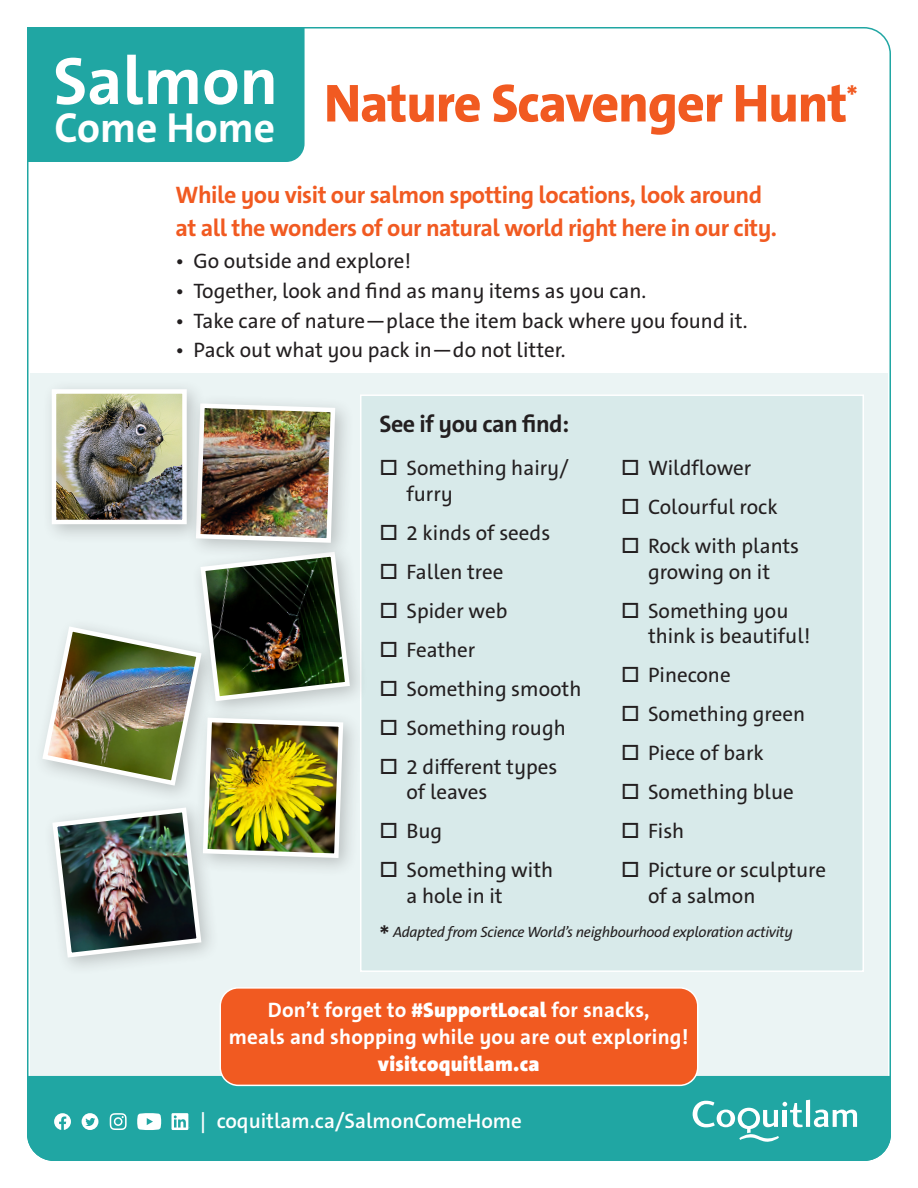
<style>
.page{position:relative;width:918px;height:1188px;background:#fff}
.page>*{position:absolute;margin:0;border:0;box-sizing:border-box;transform-origin:0 0}
.Big_Header{font:700 67.5px "The Sans C5";color:#fff}
.page_hed{font:800 54px "The Sans C5";letter-spacing:-.02em;color:#f15a21}
.Big_Header-2{font:700 42.3px "The Sans C5";color:#fff}
.body{font:700 24px/33px "The Sans C5";letter-spacing:-.02em;color:#f15a21}
.subhead{font:700 24px "The Sans C5";letter-spacing:-.02em;color:#231f20}
.t1{font:21px/25.5px "The Sans C5";color:#231f20}
.body-2{font:700 21px/27px "The Sans C5";letter-spacing:.01em;color:#fff;text-align:center}
.FOOTER_TEXT{font:600 21px "The Sans C5";color:#fff}
.body-3{font:900 21px "The Sans C5";letter-spacing:.01em;color:#fff}
.FOOTNOTE{font:italic 15px "The Sans C5";letter-spacing:-.02em;color:#231f20}
.s1{font-weight:600;font-style:normal;font-size:27px}
.s2{font-weight:900}
</style>
<div class="page">
<div style="left:30px;top:364px;width:858px;height:719px;background:#ebf4f4"></div>
<div style="left:30px;top:140px;width:858px;height:233px;background:#fff"></div>
<div style="left:27px;top:1076px;width:864px;height:85px;background:#20a6a3"></div>
<svg style="left:693px;top:1100px;width:164px;height:42px"></svg>
<svg style="left:137px;top:1113px;width:24px;height:17px"></svg>
<svg style="left:110px;top:1113px;width:17px;height:17px"></svg>
<svg style="left:172px;top:1113px;width:18px;height:17px"></svg>
<svg style="left:54px;top:1113px;width:17px;height:17px"></svg>
<svg style="left:82px;top:1113px;width:16px;height:17px"></svg>
<div style="left:361px;top:395px;width:502px;height:576px;background:#d8eaea"></div>
<div style="left:220px;top:988px;width:478px;height:97px;background:#f15a21;border-radius:18px"></div>
<div style="left:220px;top:987px;width:478px;height:99px;border:2px solid #fff;border-radius:18px"></div>
<div style="left:191px;top:542px;width:178px;height:178px;background:#231f20;opacity:.24"></div>
<div style="left:43px;top:798px;width:178px;height:179px;background:#231f20;opacity:.24"></div>
<div style="left:186px;top:393px;width:169px;height:170px;background:#ebf4f4"></div>
<div style="left:193px;top:708px;width:170px;height:170px;background:#231f20;opacity:.24"></div>
<img style="left:43px;top:402px;width:309px;height:558px">
<div style="left:41px;top:379px;width:165px;height:165px;background:#231f20;opacity:.24"></div>
<img style="left:57px;top:394px;width:125px;height:125px">
<div style="left:52px;top:389px;width:135px;height:135px;border:4px solid #fff"></div>
<div style="left:27px;top:27px;width:278px;height:135px;background:#20a6a3"></div>
<p class="Big_Header" style="left:53px;top:38px;width:226px">Salmon</p>
<p class="Big_Header-2" style="left:55px;top:100px;width:222px">Come Home</p>
<p class="page_hed" style="left:324px;top:69px;width:535px">Nature Scavenger Hunt<sup>*</sup></p>
<p class="body" style="left:176px;top:179px;width:603px">While you visit our salmon spotting locations, look around at all the wonders of our natural world right here in our city.</p>
<p class="t1" style="left:176px;top:249px;width:237px">• Go outside and explore!</p>
<p class="t1" style="left:176px;top:278px;width:472px">• Together, look and find as many items as you can.</p>
<p class="t1" style="left:176px;top:308px;width:574px">• Take care of nature—place the item back where you found it.</p>
<p class="t1" style="left:176px;top:338px;width:392px">• Pack out what you pack in—do not litter.</p>
<p class="subhead" style="left:380px;top:408px;width:191px">See if you can find:</p>
<p class="t1" style="left:406px;top:456px;width:164px">Something hairy/ furry</p>
<p class="t1" style="left:406px;top:520px;width:145px">2 kinds of seeds</p>
<p class="t1" style="left:406px;top:559px;width:98px">Fallen tree</p>
<p class="t1" style="left:406px;top:598px;width:103px">Spider web</p>
<p class="t1" style="left:406px;top:637px;width:70px">Feather</p>
<p class="t1" style="left:406px;top:676px;width:176px">Something smooth</p>
<p class="t1" style="left:406px;top:715px;width:161px">Something rough</p>
<p class="t1" style="left:406px;top:754px;width:152px">2 different types of leaves</p>
<p class="t1" style="left:406px;top:819px;width:37px">Bug</p>
<p class="t1" style="left:406px;top:858px;width:148px">Something with a hole in it</p>
<p class="t1" style="left:648px;top:456px;width:105px">Wildflower</p>
<p class="t1" style="left:648px;top:495px;width:131px">Colourful rock</p>
<p class="t1" style="left:648px;top:534px;width:153px">Rock with plants growing on it</p>
<p class="t1" style="left:648px;top:598px;width:164px">Something you think is beautiful!</p>
<p class="t1" style="left:648px;top:663px;width:84px">Pinecone</p>
<p class="t1" style="left:648px;top:702px;width:159px">Something green</p>
<p class="t1" style="left:648px;top:741px;width:118px">Piece of bark</p>
<p class="t1" style="left:648px;top:780px;width:147px">Something blue</p>
<p class="t1" style="left:648px;top:819px;width:38px">Fish</p>
<p class="t1" style="left:648px;top:858px;width:180px">Picture or sculpture of a salmon</p>
<p class="FOOTNOTE" style="left:380px;top:923px;width:415px"><span class="s1">*</span> Adapted from Science World’s neighbourhood exploration activity</p>
<p class="body-2" style="left:229px;top:997px;width:461px">Don’t forget to <span class="s2">#SupportLocal</span> for snacks,<br>meals and shopping while you are out exploring!</p>
<p class="body-3" style="left:378px;top:1051px;width:163px">visitcoquitlam.ca</p>
<p class="FOOTER_TEXT" style="left:200px;top:1107px;width:323px">| coquitlam.ca/SalmonComeHome</p>
</div>
